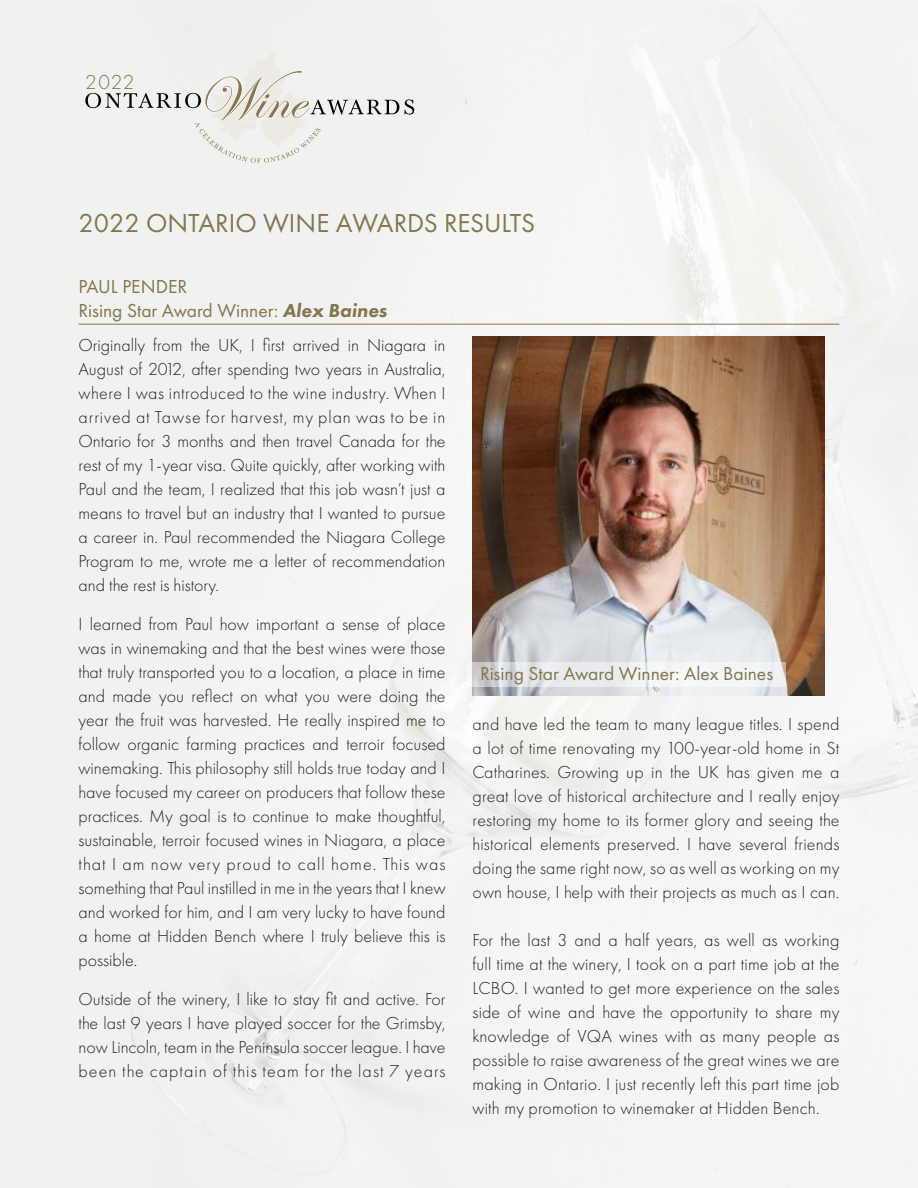
<style>
.page{position:relative;width:918px;height:1188px;background:#f2f3f2}
.page>*{position:absolute;margin:0;border:0;box-sizing:border-box;transform-origin:0 0}
.t1{font:27px "Futura PT";color:#83764e}
.t2{font:300 21px "Futura PT";color:#83764e}
.t3{font:19.5px "Futura PT";color:#83764e}
.t4{font:300 18px/24px "Futura PT";letter-spacing:.01em;color:#231f20;text-align:justify}
.t5{font:300 18px "Futura PT";letter-spacing:.05em;color:#231f20}
.s1{font-weight:800;font-style:italic}
</style>
<div class="page">
<svg style="left:405px;top:99px;width:9px;height:16px"></svg>
<svg style="left:85px;top:51px;width:314px;height:112px"></svg>
<hr style="left:79px;top:324px;width:760px;height:1px;background:#83764e">
<img style="left:472px;top:337px;width:353px;height:359px">
<svg style="left:467px;top:662px;width:318px;height:25px;fill:#edeff1"></svg>
<p class="t2" style="left:85px;top:70px;width:51px">2022</p>
<p class="t1" style="left:79px;top:207px;width:458px">2022 ONTARIO WINE AWARDS RESULTS</p>
<p class="t3" style="left:79px;top:275px;width:110px">PAUL PENDER</p>
<p class="t3" style="left:79px;top:299px;width:310px">Rising Star Award Winner: <span class="s1">Alex Baines</span></p>
<p class="t4" style="left:79px;top:333px;width:368px">Originally from the UK, I first arrived in Niagara in August of 2012, after spending two years in Australia, where I was introduced to the wine industry. When I</p>
<p class="t5" style="left:79px;top:406px;width:368px">arrived at Tawse for harvest, my plan was to be in</p>
<p class="t4" style="left:79px;top:429px;width:368px">Ontario for 3 months and then travel Canada for the rest of my 1-year visa. Quite quickly, after working with Paul and the team, I realized that this job wasn’t just a means to travel but an industry that I wanted to pursue a career in. Paul recommended the Niagara College Program to me, wrote me a letter of recommendation and the rest is history.</p>
<p class="t4" style="left:79px;top:612px;width:368px">I learned from Paul how important a sense of place was in winemaking and that the best wines were those that truly transported you to a location, a place in time and made you reflect on what you were doing the year the fruit was harvested. He really inspired me to follow organic farming practices and terroir focused winemaking. This philosophy still holds true today and I have focused my career on producers that follow these practices. My goal is to continue to make thoughtful, sustainable, terroir focused wines in Niagara, a place that I am now very proud to call home. This was</p>
<p class="t4" style="left:79px;top:876px;width:368px">something that Paul instilled in me in the years that I knew and worked for him, and I am very lucky to have found a home at Hidden Bench where I truly believe this is possible.</p>
<p class="t4" style="left:79px;top:987px;width:368px">Outside of the winery, I like to stay fit and active. For the last 9 years I have played soccer for the Grimsby, now Lincoln, team in the Peninsula soccer league. I have been the captain of this team for the last 7 years</p>
<p class="t3" style="left:480px;top:662px;width:295px">Rising Star Award Winner: Alex Baines</p>
<p class="t4" style="left:472px;top:712px;width:368px">and have led the team to many league titles. I spend a lot of time renovating my 100-year-old home in St Catharines. Growing up in the UK has given me a great love of historical architecture and I really enjoy restoring my home to its former glory and seeing the historical elements preserved. I have several friends doing the same right now, so as well as working on my own house, I help with their projects as much as I can.</p>
<p class="t4" style="left:472px;top:928px;width:369px">For the last 3 and a half years, as well as working full time at the winery, I took on a part time job at the LCBO. I wanted to get more experience on the sales side of wine and have the opportunity to share my knowledge of VQA wines with as many people as possible to raise awareness of the great wines we are making in Ontario. I just recently left this part time job with my promotion to winemaker at Hidden Bench.</p>
</div>
